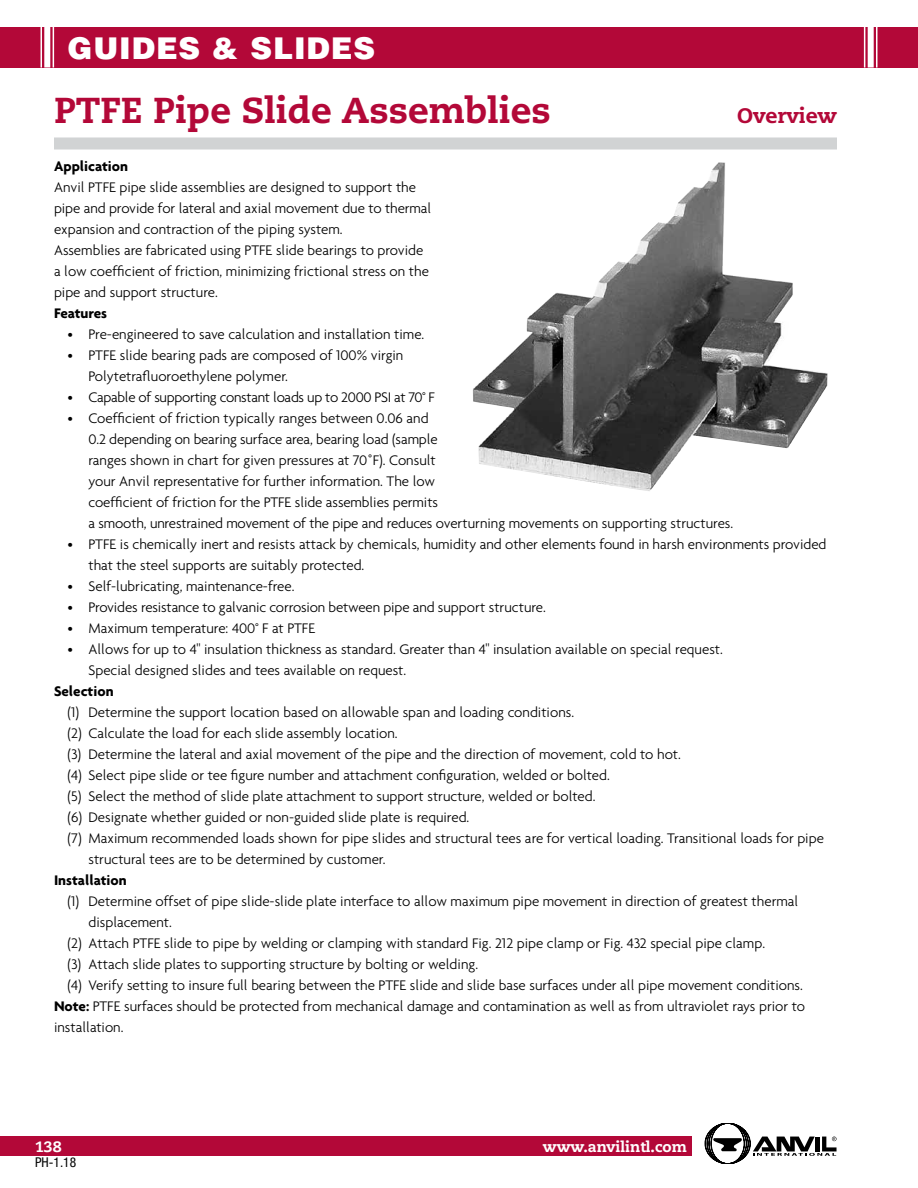
<style>
.page{position:relative;width:918px;height:1188px;background:#fff}
.page>*{position:absolute;margin:0;border:0;box-sizing:border-box;transform-origin:0 0}
.t1{font:800 36px "Caecilia";color:#b30838}
.t2{font:900 30px "Helvetica";letter-spacing:.03em;color:#fff}
.t3{font:800 21px "Caecilia";color:#b30838}
.t4{font:300 15px/21px "Agenda";color:#000}
.t5{font:300 15px "Agenda";letter-spacing:-.02em;color:#000}
.t6{font:700 15px "Agenda";color:#000}
.t7{font:800 15px "Caecilia";color:#fff}
.t8{font:condensed 13.5px "Helvetica Neue";color:#000}
.s1{font-weight:700}
</style>
<div class="page">
<div style="left:0;top:27px;width:918px;height:41px;background:#b30838"></div>
<hr style="left:41px;top:27px;width:1px;height:41px;background:#fff">
<hr style="left:53px;top:27px;width:1px;height:41px;background:#fff">
<div style="left:44px;top:27px;width:6px;height:41px;background:#fff"></div>
<hr style="left:864px;top:27px;width:1px;height:41px;background:#fff">
<hr style="left:876px;top:27px;width:2px;height:41px;background:#fff">
<div style="left:868px;top:27px;width:6px;height:41px;background:#fff"></div>
<svg style="left:705px;top:1123px;width:131px;height:41px"></svg>
<div style="left:0;top:1136px;width:691px;height:20px;background:#b30838"></div>
<div style="left:54px;top:138px;width:783px;height:12px;background:#d1d3d4"></div>
<img style="left:473px;top:162px;width:355px;height:329px">
<h2 class="t2" style="left:68px;top:29px;width:309px">GUIDES &amp; SLIDES</h2>
<h1 class="t1" style="left:54px;top:88px;width:498px">PTFE Pipe Slide Assemblies</h1>
<h3 class="t3" style="left:737px;top:102px;width:101px">Overview</h3>
<p class="t6" style="left:54px;top:157px;width:75px">Application</p>
<p class="t4" style="left:54px;top:176px;width:379px">Anvil PTFE pipe slide assemblies are designed to support the pipe and provide for lateral and axial movement due to thermal expansion and contraction of the piping system.<br>Assemblies are fabricated using PTFE slide bearings to provide a low coefficient of friction, minimizing frictional stress on the pipe and support structure.</p>
<p class="t6" style="left:54px;top:304px;width:55px">Features</p>
<p class="t4" style="left:68px;top:323px;width:358px">• Pre-engineered to save calculation and installation time.</p>
<p class="t4" style="left:88px;top:344px;width:316px;text-indent:-21px">• PTFE slide bearing pads are composed of 100% virgin<br>Polytetrafluoroethylene polymer.</p>
<p class="t5" style="left:68px;top:388px;width:369px">• Capable of supporting constant loads up to 2000 PSI at 70° F</p>
<p class="t4" style="left:88px;top:407px;width:646px;text-indent:-21px">• Coefficient of friction typically ranges between 0.06 and<br>0.2 depending on bearing surface area, bearing load (sample<br>ranges shown in chart for given pressures at 70˚F). Consult<br>your Anvil representative for further information. The low<br>coefficient of friction for the PTFE slide assemblies permits<br>a smooth, unrestrained movement of the pipe and reduces overturning movements on supporting structures.</p>
<p class="t4" style="left:88px;top:533px;width:740px;text-indent:-21px">• PTFE is chemically inert and resists attack by chemicals, humidity and other elements found in harsh environments provided that the steel supports are suitably protected.</p>
<p class="t4" style="left:68px;top:575px;width:229px">• Self-lubricating, maintenance-free.</p>
<p class="t4" style="left:68px;top:596px;width:480px">• Provides resistance to galvanic corrosion between pipe and support structure.</p>
<p class="t4" style="left:68px;top:617px;width:249px">• Maximum temperature: 400° F at PTFE</p>
<p class="t4" style="left:89px;top:638px;width:636px;text-indent:-21px">• Allows for up to 4" insulation thickness as standard. Greater than 4" insulation available on special request.<br>Special designed slides and tees available on request.</p>
<p class="t6" style="left:54px;top:682px;width:61px">Selection</p>
<p class="t4" style="left:68px;top:701px;width:508px">(1) Determine the support location based on allowable span and loading conditions.</p>
<p class="t4" style="left:68px;top:722px;width:332px">(2) Calculate the load for each slide assembly location.</p>
<p class="t4" style="left:68px;top:743px;width:615px">(3) Determine the lateral and axial movement of the pipe and the direction of movement, cold to hot.</p>
<p class="t4" style="left:68px;top:764px;width:544px">(4) Select pipe slide or tee figure number and attachment configuration, welded or bolted.</p>
<p class="t4" style="left:68px;top:785px;width:530px">(5) Select the method of slide plate attachment to support structure, welded or bolted.</p>
<p class="t4" style="left:68px;top:806px;width:403px">(6) Designate whether guided or non-guided slide plate is required.</p>
<p class="t4" style="left:68px;top:827px;width:758px">(7) Maximum recommended loads shown for pipe slides and structural tees are for vertical loading. Transitional loads for pipe</p>
<p class="t4" style="left:89px;top:848px;width:299px">structural tees are to be determined by customer.</p>
<p class="t6" style="left:54px;top:871px;width:74px">Installation</p>
<p class="t4" style="left:68px;top:890px;width:732px">(1) Determine offset of pipe slide-slide plate interface to allow maximum pipe movement in direction of greatest thermal</p>
<p class="t4" style="left:89px;top:911px;width:85px">displacement.</p>
<p class="t4" style="left:68px;top:932px;width:699px">(2) Attach PTFE slide to pipe by welding or clamping with standard Fig. 212 pipe clamp or Fig. 432 special pipe clamp.</p>
<p class="t4" style="left:68px;top:953px;width:412px">(3) Attach slide plates to supporting structure by bolting or welding.</p>
<p class="t4" style="left:68px;top:974px;width:737px">(4) Verify setting to insure full bearing between the PTFE slide and slide base surfaces under all pipe movement conditions.</p>
<p class="t4" style="left:54px;top:995px;width:753px"><span class="s1">Note:</span> PTFE surfaces should be protected from mechanical damage and contamination as well as from ultraviolet rays prior to</p>
<p class="t4" style="left:54px;top:1016px;width:71px">installation.</p>
<p class="t7" style="left:35px;top:1137px;width:28px">138</p>
<p class="t7" style="left:543px;top:1137px;width:146px">www.anvilintl.com</p>
<p class="t8" style="left:35px;top:1155px;width:43px">PH-1.18</p>
</div>
